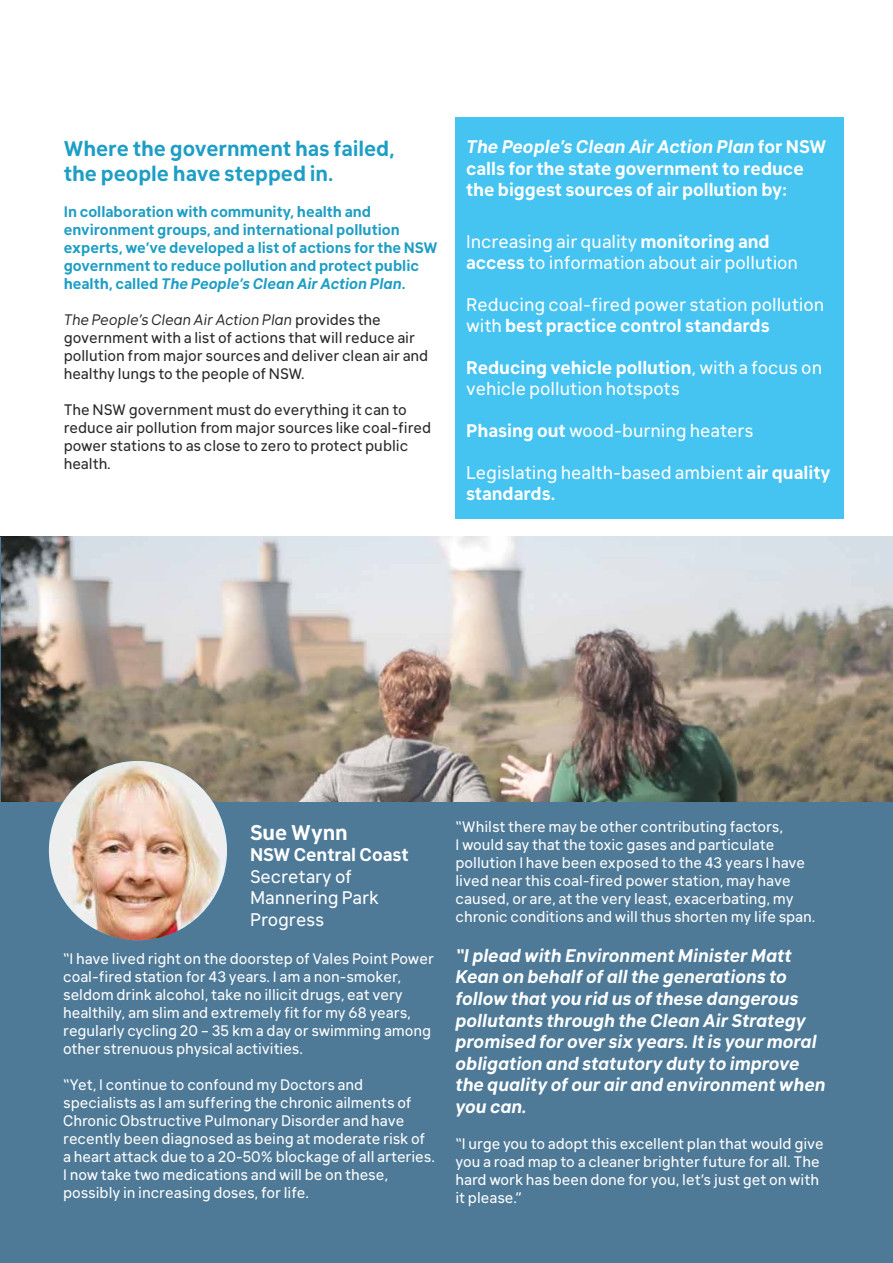
<style>
.page{position:relative;width:893px;height:1263px;background:#fff}
.page>*{position:absolute;margin:0;border:0;box-sizing:border-box;transform-origin:0 0}
.t1{font:700 21px/25.2px "Klima";color:#1e9ec5}
.t2{font:700 21px "Klima";color:#fff}
.t3{font:18px/21px "Klima";color:#fff}
.t4{font:italic 700 18px/21.6px "Klima";color:#fff}
.t5{font:700 18px/21.6px "Klima";color:#fff}
.t6{font:15px/18px "Klima";color:#fff}
.t7{font:15px/18px "Klima";color:#292829}
.t8{font:700 15px/18px "Klima";color:#1e9ec5}
.s1{font-style:italic}
.s2{font-weight:700}
</style>
<div class="page">
<div style="left:455px;top:117px;width:389px;height:402px;background:#45c3f1"></div>
<img style="left:1px;top:537px;width:892px;height:265px">
<div style="left:0;top:802px;width:893px;height:461px;background:#4e7a98"></div>
<img style="left:49px;top:761px;width:178px;height:179px">
<hr style="left:0;top:537px;width:1px;height:346px;background:#4e7a98">
<h1 class="t1" style="left:64px;top:133px;width:333px">Where the government has failed, the people have stepped in.</h1>
<p class="t8" style="left:64px;top:201px;width:375px">In collaboration with community, health and environment groups, and international pollution experts, we’ve developed a list of actions for the NSW government to reduce pollution and protect public health, called <span class="s1">The People’s Clean Air Action Plan</span>.</p>
<p class="t7" style="left:64px;top:309px;width:366px"><span class="s1">The People’s Clean Air Action Plan</span> provides the government with a list of actions that will reduce air pollution from major sources and deliver clean air and healthy lungs to the people of NSW.</p>
<p class="t7" style="left:64px;top:399px;width:369px">The NSW government must do everything it can to reduce air pollution from major sources like coal-fired power stations to as close to zero to protect public health.</p>
<p class="t5" style="left:466px;top:134px;width:362px"><span class="s1">The People’s Clean Air Action Plan</span> for NSW calls for the state government to reduce the biggest sources of air pollution by:</p>
<p class="t3" style="left:466px;top:229px;width:333px">Increasing air quality <span class="s2">monitoring and access</span> to information about air pollution</p>
<p class="t3" style="left:466px;top:292px;width:360px">Reducing coal-fired power station pollution with <span class="s2">best practice control standards</span></p>
<p class="t3" style="left:466px;top:355px;width:357px"><span class="s2">Reducing vehicle pollution</span>, with a focus on vehicle pollution hotspots</p>
<p class="t3" style="left:466px;top:418px;width:289px"><span class="s2">Phasing out</span> wood-burning heaters</p>
<p class="t3" style="left:466px;top:460px;width:366px">Legislating health-based ambient <span class="s2">air quality standards.</span></p>
<h1 class="t2" style="left:250px;top:814px;width:99px">Sue Wynn</h1>
<p class="t5" style="left:250px;top:842px;width:160px">NSW Central Coast</p>
<p class="t3" style="left:250px;top:864px;width:130px;line-height:21.6px">Secretary of<br>Mannering Park<br>Progress</p>
<p class="t6" style="left:63px;top:948px;width:372px">“I have lived right on the doorstep of Vales Point Power coal-fired station for 43 years. I am a non-smoker, seldom drink alcohol, take no illicit drugs, eat very healthily, am slim and extremely fit for my 68 years, regularly cycling 20 – 35 km a day or swimming among other strenuous physical activities.</p>
<p class="t6" style="left:63px;top:1074px;width:373px">“Yet, I continue to confound my Doctors and specialists as I am suffering the chronic ailments of Chronic Obstructive Pulmonary Disorder and have recently been diagnosed as being at moderate risk of a heart attack due to a 20-50% blockage of all arteries.<br>I now take two medications and will be on these, possibly in increasing doses, for life.</p>
<h1 class="t2" style="left:68px;top:1031px;width:99px">Sue Wynn</h1>
<p class="t5" style="left:68px;top:1085px;width:173px">NSW’s Central Coast</p>
<p class="t3" style="left:68px;top:1106px;width:227px;line-height:21.6px">Secretary of the Mannering<br>Park Progress</p>
<p class="t6" style="left:455px;top:816px;width:361px">“Whilst there may be other contributing factors,<br>I would say that the toxic gases and particulate pollution I have been exposed to the 43 years I have lived near this coal-fired power station, may have caused, or are, at the very least, exacerbating, my chronic conditions and will thus shorten my life span.</p>
<p class="t4" style="left:455px;top:943px;width:371px">“I plead with Environment Minister Matt Kean on behalf of all the generations to follow that you rid us of these dangerous pollutants through the Clean Air Strategy promised for over six years. It is your moral obligation and statutory duty to improve the quality of our air and environment when you can.</p>
<p class="t6" style="left:455px;top:1133px;width:370px">“I urge you to adopt this excellent plan that would give you a road map to a cleaner brighter future for all. The hard work has been done for you, let’s just get on with it please.”</p>
</div>
